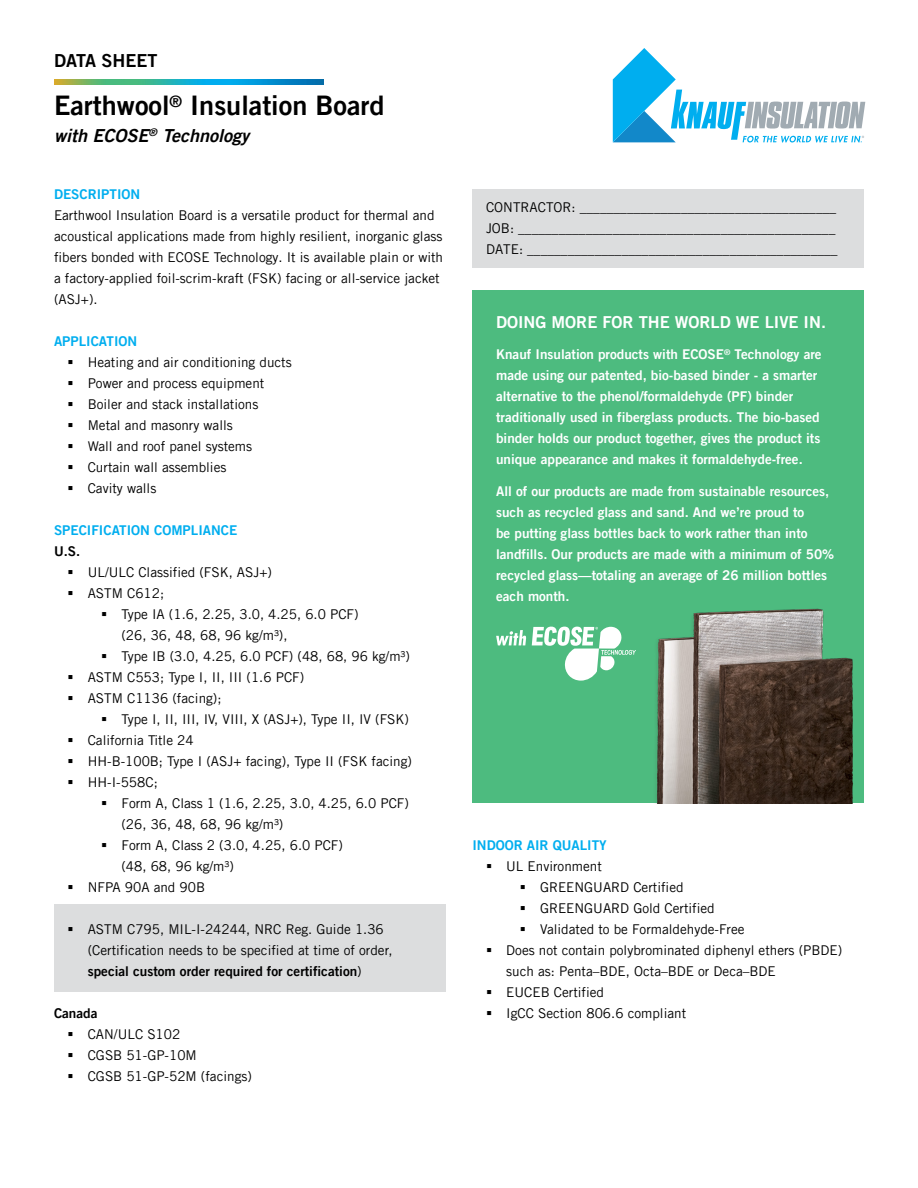
<style>
.page{position:relative;width:918px;height:1188px;background:#fff}
.page>*{position:absolute;margin:0;border:0;box-sizing:border-box;transform-origin:0 0}
.t1{font:27px "Trade Gothic LT Pro Bd 2";color:#000}
.t2{font:18px "Trade Gothic LT Pro Bd 2 Obl";color:#000}
.t3{font:18px "Trade Gothic LT Pro Bd 2";color:#000}
.t4{font:16.5px "Trade Gothic LT Pro Bd 2";color:#fff}
.t5{font:13.5px/21px "Trade Gothic LT Pro";color:#000}
.t6{font:13.5px/21px "Trade Gothic LT Pro Bd 2";color:#fff}
.t7{font:13.5px "Trade Gothic LT Pro Bd 2";color:#00aeef}
.t8{font:13.5px "Trade Gothic LT Pro Bd 2";color:#000}
.s1{font-family:"Trade Gothic LT Pro"}
</style>
<div class="page">
<div style="left:54px;top:904px;width:392px;height:88px;background:#dcddde"></div>
<svg style="left:613px;top:48px;width:252px;height:94px"></svg>
<img style="left:54px;top:79px;width:270px;height:6px">
<div style="left:472px;top:290px;width:392px;height:513px;background:#4dbb7f"></div>
<svg style="left:496px;top:627px;width:140px;height:54px"></svg>
<img style="left:636px;top:580px;width:228px;height:223px">
<div style="left:472px;top:189px;width:392px;height:79px;background:#dcddde"></div>
<h2 class="t3" style="left:54px;top:49px;width:105px">DATA SHEET</h2>
<h1 class="t1" style="left:54px;top:89px;width:332px">Earthwool<sup>®</sup> Insulation Board</h1>
<h2 class="t2" style="left:54px;top:125px;width:197px">with ECOSE<sup>®</sup> Technology</h2>
<p class="t7" style="left:54px;top:186px;width:88px">DESCRIPTION</p>
<p class="t5" style="left:54px;top:204px;width:391px">Earthwool Insulation Board is a versatile product for thermal and acoustical applications made from highly resilient, inorganic glass fibers bonded with ECOSE Technology. It is available plain or with a factory-applied foil-scrim-kraft (FSK) facing or all-service jacket (ASJ+).</p>
<p class="t7" style="left:54px;top:333px;width:85px">APPLICATION</p>
<p class="t5" style="left:88px;top:351px;width:206px">Heating and air conditioning ducts<br>Power and process equipment<br>Boiler and stack installations<br>Metal and masonry walls<br>Wall and roof panel systems<br>Curtain wall assemblies<br>Cavity walls</p>
<p class="t7" style="left:54px;top:522px;width:185px">SPECIFICATION COMPLIANCE</p>
<p class="t8" style="left:54px;top:543px;width:28px">U.S.</p>
<p class="t5" style="left:88px;top:561px;width:186px">UL/ULC Classified (FSK, ASJ+)<br>ASTM C612;</p>
<p class="t5" style="left:122px;top:603px;width:239px">Type IA (1.6, 2.25, 3.0, 4.25, 6.0 PCF)</p>
<p class="t5" style="left:122px;top:624px;width:168px">(26, 36, 48, 68, 96 kg/m³),</p>
<p class="t5" style="left:122px;top:645px;width:290px">Type IB (3.0, 4.25, 6.0 PCF) (48, 68, 96 kg/m³)</p>
<p class="t5" style="left:88px;top:666px;width:218px">ASTM C553; Type I, II, III (1.6 PCF)</p>
<p class="t5" style="left:88px;top:687px;width:135px">ASTM C1136 (facing);</p>
<p class="t5" style="left:122px;top:708px;width:289px">Type I, II, III, IV, VIII, X (ASJ+), Type II, IV (FSK)</p>
<p class="t5" style="left:88px;top:729px;width:108px">California Title 24</p>
<p class="t5" style="left:88px;top:750px;width:326px">HH-B-100B; Type I (ASJ+ facing), Type II (FSK facing)</p>
<p class="t5" style="left:88px;top:771px;width:72px">HH-I-558C;</p>
<p class="t5" style="left:122px;top:792px;width:289px">Form A, Class 1 (1.6, 2.25, 3.0, 4.25, 6.0 PCF)</p>
<p class="t5" style="left:122px;top:813px;width:163px">(26, 36, 48, 68, 96 kg/m³)</p>
<p class="t5" style="left:122px;top:834px;width:223px">Form A, Class 2 (3.0, 4.25, 6.0 PCF)</p>
<p class="t5" style="left:122px;top:855px;width:114px">(48, 68, 96 kg/m³)</p>
<p class="t5" style="left:88px;top:876px;width:119px">NFPA 90A and 90B</p>
<p class="t5" style="left:88px;top:918px;width:306px">ASTM C795, MIL-I-24244, NRC Reg. Guide 1.36 (Certification needs to be specified at time of order,</p>
<p class="t8" style="left:88px;top:963px;width:276px">special custom order required for certification<span class="s1">)</span></p>
<p class="t8" style="left:54px;top:1005px;width:45px">Canada</p>
<p class="t5" style="left:88px;top:1023px;width:166px">CAN/ULC S102<br>CGSB 51-GP-10M<br>CGSB 51-GP-52M (facings)</p>
<p class="t5" style="left:486px;top:197px;width:353px">CONTRACTOR: ______________________________________<br>JOB: _______________________________________________<br>DATE: ______________________________________________</p>
<p class="t4" style="left:496px;top:312px;width:331px">DOING MORE FOR THE WORLD WE LIVE IN.</p>
<p class="t6" style="left:496px;top:344px;width:327px">Knauf Insulation products with ECOSE<sup>®</sup> Technology are made using our patented, bio-based binder - a smarter alternative to the phenol/formaldehyde (PF) binder traditionally used in fiberglass products. The bio-based binder holds our product together, gives the product its unique appearance and makes it formaldehyde-free.</p>
<p class="t6" style="left:496px;top:480px;width:340px">All of our products are made from sustainable resources, such as recycled glass and sand. And we’re proud to<br>be putting glass bottles back to work rather than into landfills. Our products are made with a minimum of 50% recycled glass—totaling an average of 26 million bottles each month.</p>
<p class="t7" style="left:472px;top:837px;width:136px">INDOOR AIR QUALITY</p>
<p class="t5" style="left:506px;top:855px;width:97px">UL Environment</p>
<p class="t5" style="left:540px;top:876px;width:145px">GREENGUARD Certified</p>
<p class="t5" style="left:540px;top:897px;width:176px">GREENGUARD Gold Certified</p>
<p class="t5" style="left:540px;top:918px;width:206px">Validated to be Formaldehyde-Free</p>
<p class="t5" style="left:506px;top:939px;width:337px">Does not contain polybrominated diphenyl ethers (PBDE)</p>
<p class="t5" style="left:506px;top:960px;width:271px">such as: Penta–BDE, Octa–BDE or Deca–BDE</p>
<p class="t5" style="left:506px;top:981px;width:99px">EUCEB Certified</p>
<p class="t5" style="left:506px;top:1002px;width:181px">IgCC Section 806.6 compliant</p>
</div>
